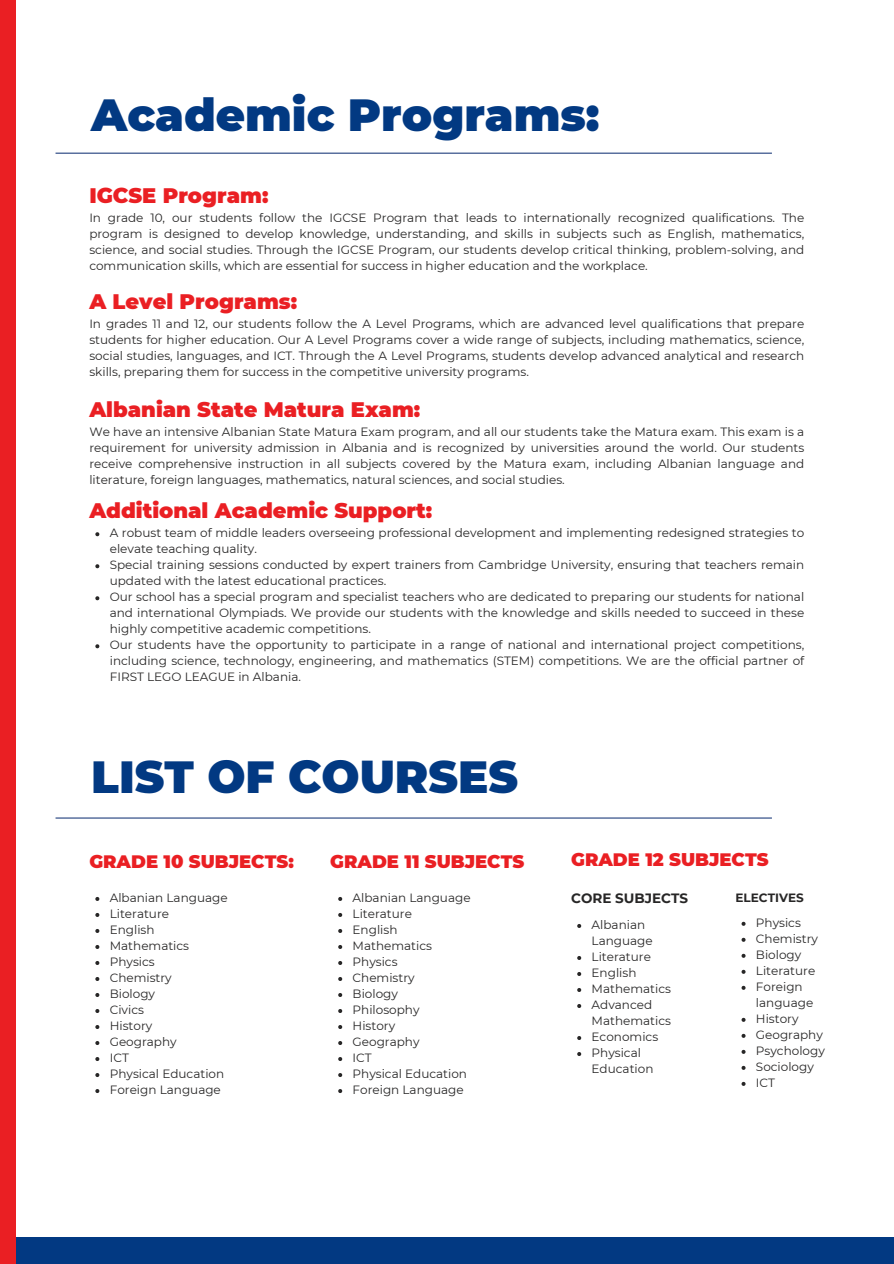
<style>
.page{position:relative;width:894px;height:1264px;background:#fff}
.page>*{position:absolute;margin:0;border:0;box-sizing:border-box;transform-origin:0 0}
.t1{font:900 45px "Montserrat";color:#023982}
.t2{font:900 21px "Montserrat";color:#ea1f23}
.t3{font:900 18px "Montserrat";color:#ea1f23}
.t4{font:700 13.5px "Montserrat";color:#272626}
.t5{font:12px/16px "Montserrat";color:#272626}
.t6{font:700 12px "Montserrat";color:#272626}
</style>
<div class="page">
<div style="left:0;top:1237px;width:893px;height:26px;background:#023982"></div>
<svg style="left:95px;top:532px;width:4px;height:4px"></svg>
<svg style="left:95px;top:564px;width:4px;height:4px"></svg>
<svg style="left:95px;top:596px;width:4px;height:4px"></svg>
<svg style="left:95px;top:644px;width:4px;height:4px"></svg>
<div style="left:0;top:0;width:15px;height:1263px;background:#ea1f23"></div>
<svg style="left:95px;top:897px;width:4px;height:4px"></svg>
<svg style="left:95px;top:913px;width:4px;height:4px"></svg>
<svg style="left:95px;top:929px;width:4px;height:4px"></svg>
<svg style="left:95px;top:945px;width:4px;height:4px"></svg>
<svg style="left:95px;top:961px;width:4px;height:4px"></svg>
<svg style="left:95px;top:977px;width:4px;height:4px"></svg>
<svg style="left:95px;top:993px;width:4px;height:4px"></svg>
<svg style="left:95px;top:1009px;width:4px;height:4px"></svg>
<svg style="left:95px;top:1025px;width:4px;height:4px"></svg>
<svg style="left:95px;top:1041px;width:4px;height:4px"></svg>
<svg style="left:95px;top:1057px;width:4px;height:4px"></svg>
<svg style="left:95px;top:1073px;width:4px;height:4px"></svg>
<svg style="left:95px;top:1089px;width:4px;height:4px"></svg>
<svg style="left:338px;top:897px;width:4px;height:4px"></svg>
<svg style="left:338px;top:913px;width:4px;height:4px"></svg>
<svg style="left:338px;top:929px;width:4px;height:4px"></svg>
<svg style="left:338px;top:945px;width:4px;height:4px"></svg>
<svg style="left:338px;top:961px;width:4px;height:4px"></svg>
<svg style="left:338px;top:977px;width:4px;height:4px"></svg>
<svg style="left:338px;top:993px;width:4px;height:4px"></svg>
<svg style="left:338px;top:1009px;width:4px;height:4px"></svg>
<svg style="left:338px;top:1025px;width:4px;height:4px"></svg>
<svg style="left:338px;top:1041px;width:4px;height:4px"></svg>
<svg style="left:338px;top:1057px;width:4px;height:4px"></svg>
<svg style="left:338px;top:1073px;width:4px;height:4px"></svg>
<svg style="left:338px;top:1089px;width:4px;height:4px"></svg>
<svg style="left:577px;top:924px;width:4px;height:4px"></svg>
<svg style="left:577px;top:956px;width:4px;height:4px"></svg>
<svg style="left:577px;top:972px;width:4px;height:4px"></svg>
<svg style="left:577px;top:988px;width:4px;height:4px"></svg>
<svg style="left:577px;top:1004px;width:4px;height:4px"></svg>
<svg style="left:577px;top:1036px;width:4px;height:4px"></svg>
<svg style="left:577px;top:1052px;width:4px;height:4px"></svg>
<svg style="left:741px;top:921px;width:4px;height:4px"></svg>
<svg style="left:741px;top:937px;width:4px;height:4px"></svg>
<svg style="left:741px;top:953px;width:4px;height:4px"></svg>
<svg style="left:741px;top:969px;width:4px;height:4px"></svg>
<svg style="left:741px;top:985px;width:4px;height:4px"></svg>
<svg style="left:741px;top:1017px;width:4px;height:4px"></svg>
<svg style="left:741px;top:1033px;width:4px;height:4px"></svg>
<svg style="left:741px;top:1049px;width:4px;height:4px"></svg>
<svg style="left:741px;top:1065px;width:4px;height:4px"></svg>
<svg style="left:741px;top:1081px;width:4px;height:4px"></svg>
<hr style="left:55px;top:153px;width:716px;height:1px;background:#22407e">
<hr style="left:55px;top:817px;width:716px;height:1px;background:#22407e">
<p class="t1" style="left:91px;top:87px;width:509px">Academic Programs:</p>
<p class="t2" style="left:89px;top:183px;width:180px">IGCSE Program:</p>
<p class="t5" style="left:89px;top:210px;width:716px;text-align:justify">In grade 10, our students follow the IGCSE Program that leads to internationally recognized qualifications. The program is designed to develop knowledge, understanding, and skills in subjects such as English, mathematics, science, and social studies. Through the IGCSE Program, our students develop critical thinking, problem-solving, and communication skills, which are essential for success in higher education and the workplace.</p>
<p class="t2" style="left:89px;top:288px;width:209px">A Level Programs:</p>
<p class="t5" style="left:89px;top:315px;width:716px;text-align:justify">In grades 11 and 12, our students follow the A Level Programs, which are advanced level qualifications that prepare students for higher education. Our A Level Programs cover a wide range of subjects, including mathematics, science, social studies, languages, and ICT. Through the A Level Programs, students develop advanced analytical and research skills, preparing them for success in the competitive university programs.</p>
<p class="t2" style="left:89px;top:396px;width:332px">Albanian State Matura Exam:</p>
<p class="t5" style="left:89px;top:423px;width:716px;text-align:justify">We have an intensive Albanian State Matura Exam program, and all our students take the Matura exam. This exam is a requirement for university admission in Albania and is recognized by universities around the world. Our students receive comprehensive instruction in all subjects covered by the Matura exam, including Albanian language and literature, foreign languages, mathematics, natural sciences, and social studies.</p>
<h2 class="t2" style="left:89px;top:498px;width:344px">Additional Academic Support:</h2>
<p class="t5" style="left:110px;top:525px;width:695px">A robust team of middle leaders overseeing professional development and implementing redesigned strategies to elevate teaching quality.</p>
<p class="t5" style="left:110px;top:557px;width:695px">Special training sessions conducted by expert trainers from Cambridge University, ensuring that teachers remain updated with the latest educational practices.</p>
<p class="t5" style="left:110px;top:589px;width:695px;text-align:justify">Our school has a special program and specialist teachers who are dedicated to preparing our students for national and international Olympiads. We provide our students with the knowledge and skills needed to succeed in these highly competitive academic competitions.</p>
<p class="t5" style="left:110px;top:637px;width:695px;text-align:justify">Our students have the opportunity to participate in a range of national and international project competitions, including science, technology, engineering, and mathematics (STEM) competitions. We are the official partner of FIRST LEGO LEAGUE in Albania.</p>
<p class="t1" style="left:91px;top:749px;width:428px">LIST OF COURSES</p>
<p class="t3" style="left:89px;top:850px;width:206px">GRADE 10 SUBJECTS:</p>
<p class="t3" style="left:330px;top:850px;width:195px">GRADE 11 SUBJECTS</p>
<p class="t3" style="left:571px;top:848px;width:199px">GRADE 12 SUBJECTS</p>
<p class="t4" style="left:571px;top:890px;width:118px">CORE SUBJECTS</p>
<p class="t6" style="left:735px;top:890px;width:70px">ELECTIVES</p>
<p class="t5" style="left:110px;top:889px;width:119px">Albanian Language</p>
<h4 class="t5" style="left:110px;top:905px;width:61px">Literature</h4>
<p class="t5" style="left:110px;top:921px;width:46px">English</p>
<h4 class="t5" style="left:110px;top:937px;width:81px">Mathematics</h4>
<p class="t5" style="left:110px;top:953px;width:46px">Physics</p>
<p class="t5" style="left:110px;top:969px;width:64px">Chemistry</p>
<p class="t5" style="left:110px;top:985px;width:47px">Biology</p>
<p class="t5" style="left:110px;top:1001px;width:36px">Civics</p>
<p class="t5" style="left:110px;top:1017px;width:44px">History</p>
<p class="t5" style="left:110px;top:1033px;width:68px">Geography</p>
<p class="t5" style="left:110px;top:1049px;width:21px">ICT</p>
<p class="t5" style="left:110px;top:1065px;width:116px">Physical Education</p>
<p class="t5" style="left:110px;top:1081px;width:113px">Foreign Language</p>
<p class="t5" style="left:352px;top:889px;width:119px">Albanian Language</p>
<p class="t5" style="left:352px;top:905px;width:61px">Literature</p>
<p class="t5" style="left:352px;top:921px;width:46px">English</p>
<p class="t5" style="left:352px;top:937px;width:81px">Mathematics</p>
<p class="t5" style="left:352px;top:953px;width:46px">Physics</p>
<p class="t5" style="left:352px;top:969px;width:64px">Chemistry</p>
<p class="t5" style="left:352px;top:985px;width:47px">Biology</p>
<p class="t5" style="left:352px;top:1001px;width:68px">Philosophy</p>
<p class="t5" style="left:352px;top:1017px;width:44px">History</p>
<p class="t5" style="left:352px;top:1033px;width:68px">Geography</p>
<p class="t5" style="left:352px;top:1049px;width:21px">ICT</p>
<p class="t5" style="left:352px;top:1065px;width:116px">Physical Education</p>
<p class="t5" style="left:352px;top:1081px;width:113px">Foreign Language</p>
<p class="t5" style="left:755px;top:914px;width:46px">Physics</p>
<p class="t5" style="left:755px;top:930px;width:64px">Chemistry</p>
<p class="t5" style="left:755px;top:946px;width:47px">Biology</p>
<p class="t5" style="left:755px;top:962px;width:61px">Literature</p>
<p class="t5" style="left:755px;top:978px;width:59px">Foreign language</p>
<p class="t5" style="left:755px;top:1010px;width:44px">History</p>
<p class="t5" style="left:755px;top:1026px;width:68px">Geography</p>
<p class="t5" style="left:755px;top:1042px;width:70px">Psychology</p>
<p class="t5" style="left:755px;top:1058px;width:59px">Sociology</p>
<p class="t5" style="left:755px;top:1074px;width:21px">ICT</p>
<p class="t5" style="left:591px;top:916px;width:63px">Albanian<br>Language</p>
<p class="t5" style="left:591px;top:948px;width:61px">Literature</p>
<p class="t5" style="left:591px;top:964px;width:46px">English</p>
<p class="t5" style="left:591px;top:980px;width:81px">Mathematics</p>
<p class="t5" style="left:591px;top:996px;width:81px">Advanced<br>Mathematics</p>
<p class="t5" style="left:591px;top:1028px;width:68px">Economics</p>
<p class="t5" style="left:591px;top:1044px;width:63px">Physical<br>Education</p>
</div>
